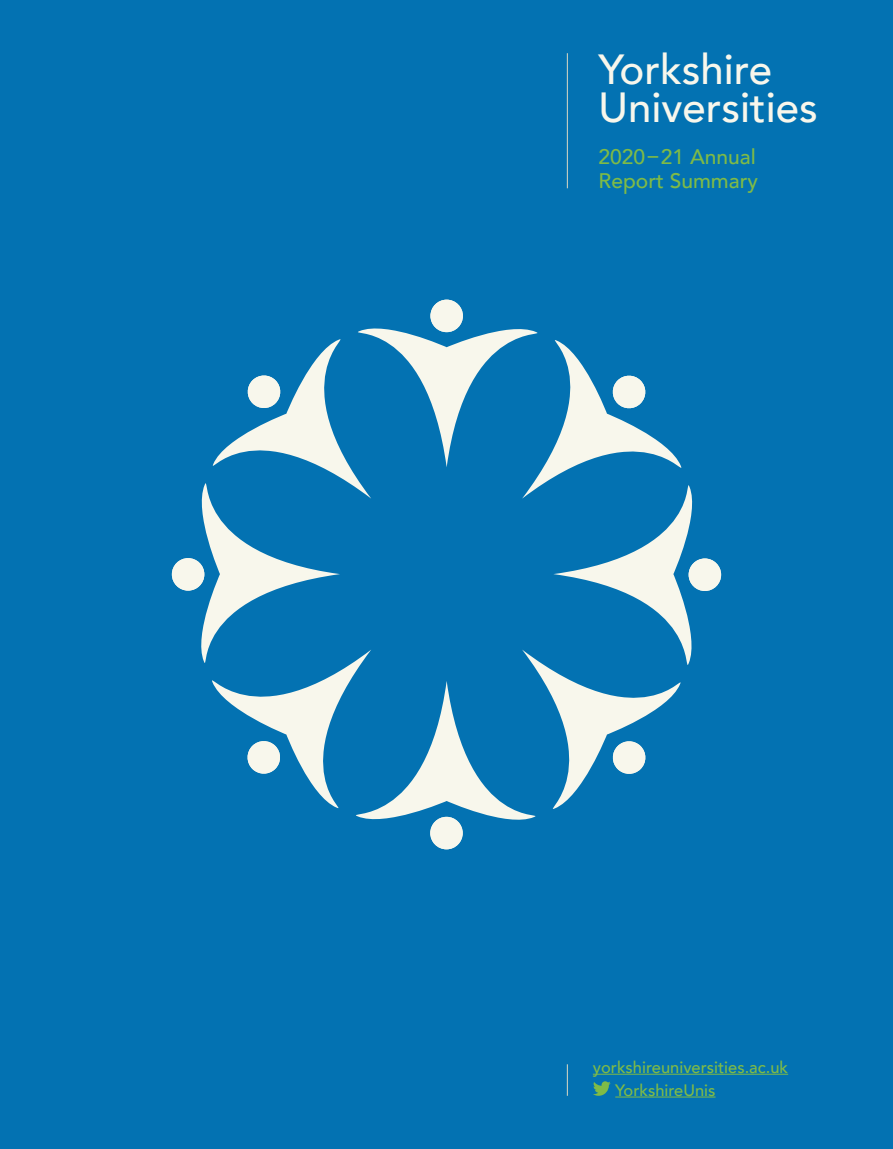
<style>
.page{position:relative;width:893px;height:1149px;background:#fff}
.page>*{position:absolute;margin:0;border:0;box-sizing:border-box;transform-origin:0 0}
.t1{font:500 42px/38.4px "Avenir";color:#f8f7ec}
.t2{font:500 21px/24px "Avenir";color:#7fbb46}
.t3{font:500 16.5px/22.8px "Avenir";color:#7fbb46}
</style>
<div class="page">
<div style="left:0;top:0;width:893px;height:1148px;background:#0372b2"></div>
<hr style="left:567px;top:53px;width:1px;height:135px;background:#dbd9c4">
<hr style="left:567px;top:1063px;width:1px;height:32px;background:#dbd9c4">
<hr style="left:593px;top:1073px;width:195px;height:1px;background:#7fbb46">
<hr style="left:615px;top:1096px;width:100px;height:1px;background:#7fbb46">
<svg style="left:593px;top:1080px;width:18px;height:15px"></svg>
<div style="left:430px;top:299px;width:33px;height:33px;background:#f8f7ec;border-radius:50%"></div>
<div style="left:172px;top:558px;width:32px;height:32px;background:#f8f7ec;border-radius:50%"></div>
<div style="left:430px;top:816px;width:33px;height:33px;background:#f8f7ec;border-radius:50%"></div>
<div style="left:689px;top:558px;width:32px;height:32px;background:#f8f7ec;border-radius:50%"></div>
<svg style="left:188px;top:315px;width:517px;height:517px;background:#328bbd"></svg>
<h1 class="t1" style="left:598px;top:47px;width:221px">Yorkshire<br>Universities</h1>
<p class="t2" style="left:598px;top:143px;width:161px">2020–21 Annual<br>Report Summary</p>
<p class="t3" style="left:615px;top:1054px;width:174px;text-indent:-22px">yorkshireuniversities.ac.uk<br>YorkshireUnis</p>
</div>
